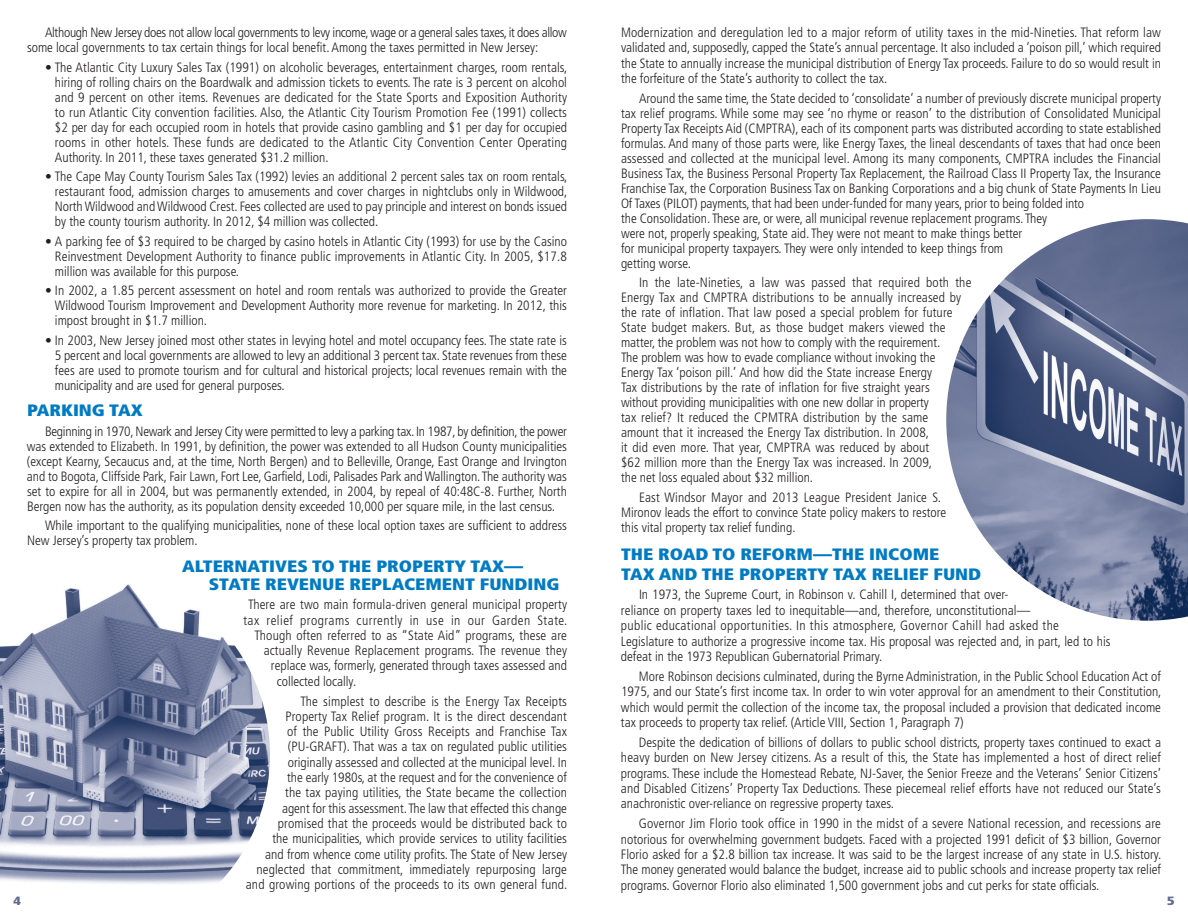
<style>
.page{position:relative;width:1188px;height:918px;background:#fff}
.page>*{position:absolute;margin:0;border:0;box-sizing:border-box;transform-origin:0 0}
.t1{font:900 condensed 16.5px/17.7px "Frutiger";color:#007bc3;scale:1.15 1}
.t2{font:300 condensed 13.5px/15px "Frutiger";color:#231f20;text-align:justify}
.t3{font:300 condensed 13.5px/15px "Frutiger";letter-spacing:-.02em;color:#231f20}
.t4{font:300 condensed 13.5px "Frutiger";letter-spacing:.035em;color:#231f20}
.t5{font:900 condensed 12px "Frutiger";color:#616c90;scale:1.2 1}
</style>
<div class="page">
<img style="left:0;top:584px;width:270px;height:300px">
<img style="left:946px;top:219px;width:242px;height:402px">
<p class="t3" style="left:27px;top:25px;width:542px;text-indent:18px">Although New Jersey does not allow local governments to levy income,wage or a general sales taxes, it does allow some local governments to tax certain things for local benefit. Among the taxes permitted in New Jersey:</p>
<p class="t2" style="left:55px;top:59px;width:514px;text-indent:-10px">• The Atlantic City Luxury Sales Tax (1991) on alcoholic beverages, entertainment charges, room rentals, hiring of rolling chairs on the Boardwalk and admission tickets to events. The rate is 3 percent on alcohol and 9 percent on other items. Revenues are dedicated for the State Sports and Exposition Authority to run Atlantic City convention facilities. Also, the Atlantic City Tourism Promotion Fee (1991) collects $2 per day for each occupied room in hotels that provide casino gambling and $1 per day for occupied rooms in other hotels. These funds are dedicated to the Atlantic City Convention Center Operating Authority. In 2011, these taxes generated $31.2 million.</p>
<p class="t2" style="left:55px;top:169px;width:514px;text-indent:-10px">• The Cape May County Tourism Sales Tax (1992) levies an additional 2 percent sales tax on room rentals, restaurant food, admission charges to amusements and cover charges in nightclubs only in Wildwood, NorthWildwood andWildwood Crest. Fees collected are used to pay principle and interest on bonds issued by the county tourism authority. In 2012, $4 million was collected.</p>
<p class="t2" style="left:55px;top:233px;width:514px;text-indent:-10px">• A parking fee of $3 required to be charged by casino hotels in Atlantic City (1993) for use by the Casino Reinvestment Development Authority to finance public improvements in Atlantic City. In 2005, $17.8 million was available for this purpose.</p>
<p class="t2" style="left:55px;top:283px;width:514px;text-indent:-10px">• In 2002, a 1.85 percent assessment on hotel and room rentals was authorized to provide the Greater Wildwood Tourism Improvement and Development Authority more revenue for marketing. In 2012, this impost brought in $1.7 million.</p>
<p class="t2" style="left:55px;top:332px;width:514px;text-indent:-10px">• In 2003, New Jersey joined most other states in levying hotel and motel occupancy fees. The state rate is 5 percent and local governments are allowed to levy an additional 3 percent tax. State revenues from these fees are used to promote tourism and for cultural and historical projects; local revenues remain with the municipality and are used for general purposes.</p>
<p class="t1" style="left:27px;top:403px;width:102px">PARKING TAX</p>
<p class="t2" style="left:27px;top:424px;width:542px;text-indent:18px">Beginning in 1970, Newark and Jersey City were permitted to levy a parking tax. In 1987, by definition, the power was extended to Elizabeth. In 1991, by definition, the power was extended to all Hudson County municipalities (except Kearny, Secaucus and, at the time, North Bergen) and to Belleville, Orange, East Orange and Irvington and to Bogota, Cliffside Park, Fair Lawn, Fort Lee, Garfield, Lodi, Palisades Park andWallington. The authority was set to expire for all in 2004, but was permanently extended, in 2004, by repeal of 40:48C-8. Further, North Bergen now has the authority, as its population density exceeded 10,000 per square mile, in the last census.</p>
<p class="t2" style="left:27px;top:518px;width:541px;text-indent:18px">While important to the qualifying municipalities, none of these local option taxes are sufficient to address<br>New Jersey’s property tax problem.</p>
<p class="t1" style="left:209px;top:559px;width:307px;text-indent:-27px">ALTERNATIVES TO THE PROPERTY TAX—<br>STATE REVENUE REPLACEMENT FUNDING</p>
<p class="t2" style="left:248px;top:597px;width:320px">There are two main formula-driven general municipal property</p>
<p class="t4" style="left:243px;top:612px;width:326px">tax relief programs currently in use in our Garden State.</p>
<p class="t2" style="left:255px;top:628px;width:314px">Though often referred to as “State Aid” programs, these are</p>
<p class="t2" style="left:264px;top:643px;width:305px">actually Revenue Replacement programs. The revenue they</p>
<p class="t2" style="left:271px;top:658px;width:298px">replace was, formerly, generated through taxes assessed and</p>
<p class="t2" style="left:277px;top:674px;width:81px">collected locally.</p>
<p class="t2" style="left:246px;top:693px;width:323px;text-align:right">The simplest to describe is the Energy Tax Receipts<br>Property Tax Relief program. It is the direct descendant<br>of the Public Utility Gross Receipts and Franchise Tax (PU-GRAFT). That was a tax on regulated public utilities originally assessed and collected at the municipal level. In<br>the early 1980s, at the request and for the convenience of<br>the tax paying utilities, the State became the collection<br>agent for this assessment. The law that effected this change promised that the proceeds would be distributed back to<br>the municipalities, which provide services to utility facilities<br>and from whence come utility profits. The State of New Jersey neglected that commitment, immediately repurposing large and growing portions of the proceeds to its own general fund.</p>
<p class="t2" style="left:621px;top:25px;width:542px">Modernization and deregulation led to a major reform of utility taxes in the mid-Nineties. That reform law validated and, supposedly, capped the State’s annual percentage. It also included a ‘poison pill,’ which required the State to annually increase the municipal distribution of Energy Tax proceeds. Failure to do so would result in the forfeiture of the State’s authority to collect the tax.</p>
<p class="t2" style="left:621px;top:90px;width:542px;text-align:left;text-indent:18px">Around the same time, the State decided to ‘consolidate’ a number of previously discrete municipal property tax relief programs. While some may see ‘no rhyme or reason’ to the distribution of Consolidated Municipal Property Tax Receipts Aid (CMPTRA), each of its component parts was distributed according to state established formulas. And many of those parts were, like Energy Taxes, the lineal descendants of taxes that had once been assessed and collected at the municipal level. Among its many components, CMPTRA includes the Financial Business Tax, the Business Personal Property Tax Replacement, the Railroad Class II Property Tax, the Insurance Franchise Tax, the Corporation Business Tax on Banking Corporations and a big chunk of State Payments In Lieu Of Taxes (PILOT) payments, that had been under-funded for many years, prior to being folded into<br>the Consolidation. These are, or were, all municipal revenue replacement programs. They<br>were not, properly speaking, State aid. They were not meant to make things better<br>for municipal property taxpayers. They were only intended to keep things from<br>getting worse.</p>
<p class="t2" style="left:621px;top:275px;width:352px;text-align:left;text-indent:18px">In the late-Nineties, a law was passed that required both the Energy Tax and CMPTRA distributions to be annually increased by the rate of inflation. That law posed a special problem for future State budget makers. But, as those budget makers viewed the matter, the problem was not how to comply with the requirement.<br>The problem was how to evade compliance without invoking the Energy Tax ‘poison pill.’ And how did the State increase Energy<br>Tax distributions by the rate of inflation for five straight years<br>without providing municipalities with one new dollar in property<br>tax relief? It reduced the CPMTRA distribution by the same<br>amount that it increased the Energy Tax distribution. In 2008,<br>it did even more. That year, CMPTRA was reduced by about<br>$62 million more than the Energy Tax was increased. In 2009,<br>the net loss equaled about $32 million.</p>
<p class="t2" style="left:621px;top:489px;width:327px;text-align:left;text-indent:18px">East Windsor Mayor and 2013 League President Janice S.<br>Mironov leads the effort to convince State policy makers to restore this vital property tax relief funding.</p>
<p class="t1" style="left:621px;top:546px;width:315px;line-height:19.5px">THE ROAD TO REFORM—THE INCOME<br>TAX AND THE PROPERTY TAX RELIEF FUND</p>
<p class="t2" style="left:621px;top:587px;width:491px;line-height:15.5px;text-align:left;text-indent:18px">In 1973, the Supreme Court, in Robinson v. Cahill I, determined that over-<br>reliance on property taxes led to inequitable—and, therefore, unconstitutional—<br>public educational opportunities. In this atmosphere, Governor Cahill had asked the Legislature to authorize a progressive income tax. His proposal was rejected and, in part, led to his defeat in the 1973 Republican Gubernatorial Primary.</p>
<p class="t2" style="left:621px;top:668px;width:542px;line-height:15.5px;text-indent:18px">More Robinson decisions culminated, during the Byrne Administration, in the Public School Education Act of 1975, and our State’s first income tax. In order to win voter approval for an amendment to their Constitution, which would permit the collection of the income tax, the proposal included a provision that dedicated income tax proceeds to property tax relief. (Article VIII, Section 1, Paragraph 7)</p>
<p class="t2" style="left:621px;top:734px;width:542px;line-height:15.5px;text-indent:18px">Despite the dedication of billions of dollars to public school districts, property taxes continued to exact a heavy burden on New Jersey citizens. As a result of this, the State has implemented a host of direct relief programs. These include the Homestead Rebate, NJ-Saver, the Senior Freeze and the Veterans’ Senior Citizens’ and Disabled Citizens’ Property Tax Deductions. These piecemeal relief efforts have not reduced our State’s anachronistic over-reliance on regressive property taxes.</p>
<p class="t2" style="left:621px;top:816px;width:542px;text-indent:18px">Governor Jim Florio took office in 1990 in the midst of a severe National recession, and recessions are notorious for overwhelming government budgets. Faced with a projected 1991 deficit of $3 billion, Governor Florio asked for a $2.8 billion tax increase. It was said to be the largest increase of any state in U.S. history.<br>The money generated would balance the budget, increase aid to public schools and increase property tax relief programs. Governor Florio also eliminated 1,500 government jobs and cut perks for state officials.</p>
<p class="t5" style="left:14px;top:896px;width:8px">4</p>
<p class="t5" style="left:1167px;top:896px;width:8px">5</p>
</div>
